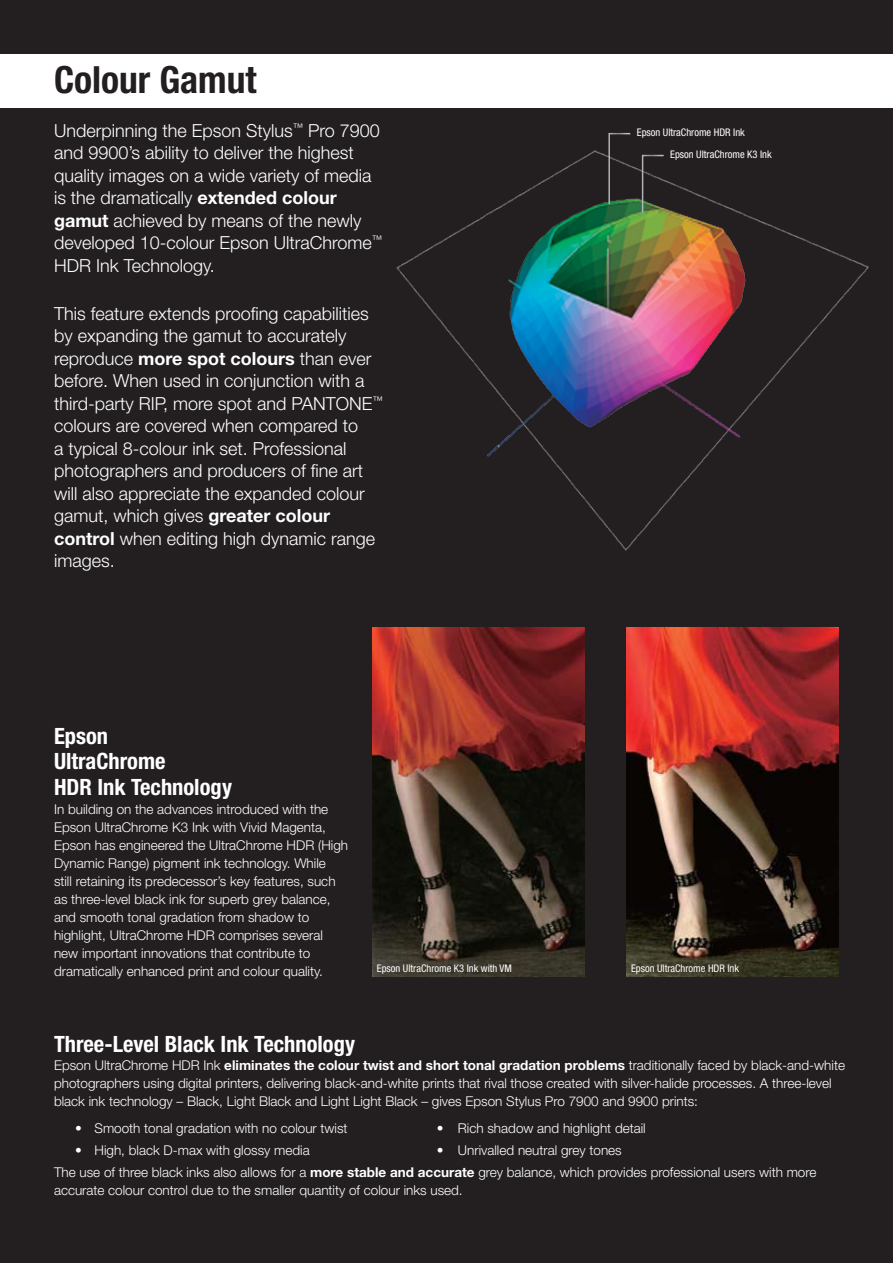
<style>
.page{position:relative;width:893px;height:1263px;background:#231f20}
.page>*{position:absolute;margin:0;border:0;box-sizing:border-box;transform-origin:0 0}
.t1{font:700 condensed 37.5px "Helvetica Neue";color:#231f20}
.t2{font:700 condensed 22.5px/25.5px "Helvetica Neue";color:#fff}
.t3{font:300 18px/22.5px "Helvetica Neue";color:#fff}
.t4{font:300 13.5px/18px "Helvetica Neue";color:#fff}
.t5{font:condensed 10.5px/21.9px "Helvetica Neue";color:#fff}
.s1{font-weight:700}
</style>
<div class="page">
<img style="left:396px;top:150px;width:473px;height:401px">
<div style="left:0;top:54px;width:893px;height:54px;background:#fff"></div>
<svg style="left:608px;top:132px;width:24px;height:74px"></svg>
<svg style="left:641px;top:154px;width:24px;height:60px"></svg>
<img style="left:372px;top:627px;width:212px;height:350px">
<img style="left:627px;top:627px;width:212px;height:350px">
<h1 class="t1" style="left:54px;top:57px;width:204px">Colour Gamut</h1>
<p class="t3" style="left:54px;top:119px;width:330px">Underpinning the Epson Stylus<sup>™</sup> Pro 7900 and 9900’s ability to deliver the highest quality images on a wide variety of media is the dramatically <span class="s1">extended colour gamut</span> achieved by means of the newly developed 10-colour Epson UltraChrome<sup>™ </sup>HDR Ink Technology.</p>
<p class="t3" style="left:54px;top:302px;width:330px">This feature extends proofing capabilities by expanding the gamut to accurately reproduce <span class="s1">more spot colours</span> than ever before. When used in conjunction with a third-party RIP, more spot and PANTONE<sup>™ </sup>colours are covered when compared to<br>a typical 8-colour ink set. Professional photographers and producers of fine art will also appreciate the expanded colour gamut, which gives <span class="s1">greater colour control</span> when editing high dynamic range images.</p>
<h2 class="t2" style="left:54px;top:723px;width:179px">Epson<br>UltraChrome<br>HDR Ink Technology</h2>
<p class="t5" style="left:670px;top:121px;width:103px;text-indent:-33px">Epson UltraChrome HDR Ink<br>Epson UltraChrome K3 Ink</p>
<p class="t4" style="left:54px;top:800px;width:296px">In building on the advances introduced with the Epson UltraChrome K3 Ink with Vivid Magenta, Epson has engineered the UltraChrome HDR (High Dynamic Range) pigment ink technology. While<br>still retaining its predecessor’s key features, such as three-level black ink for superb grey balance, and smooth tonal gradation from shadow to highlight, UltraChrome HDR comprises several new important innovations that contribute to dramatically enhanced print and colour quality.</p>
<p class="t5" style="left:377px;top:957px;width:136px">Epson UltraChrome K3 Ink with VM</p>
<p class="t5" style="left:631px;top:957px;width:110px">Epson UltraChrome HDR Ink</p>
<h2 class="t2" style="left:54px;top:1031px;width:303px">Three-Level Black Ink Technology</h2>
<p class="t4" style="left:54px;top:1056px;width:792px">Epson UltraChrome HDR Ink <span class="s1">eliminates the colour twist and short tonal gradation problems</span> traditionally faced by black-and-white photographers using digital printers, delivering black-and-white prints that rival those created with silver-halide processes. A three-level black ink technology – Black, Light Black and Light Light Black – gives Epson Stylus Pro 7900 and 9900 prints:</p>
<p class="t4" style="left:75px;top:1119px;width:274px">• Smooth tonal gradation with no colour twist</p>
<p class="t4" style="left:437px;top:1119px;width:211px">• Rich shadow and highlight detail</p>
<p class="t4" style="left:75px;top:1141px;width:236px">• High, black D-max with glossy media</p>
<p class="t4" style="left:54px;top:1139px;width:764px;line-height:22.2px;text-indent:383px">• Unrivalled neutral grey tones<br>The use of three black inks also allows for a <span class="s1">more stable and accurate</span> grey balance, which provides professional users with more</p>
<p class="t4" style="left:54px;top:1181px;width:410px">accurate colour control due to the smaller quantity of colour inks used.</p>
</div>
